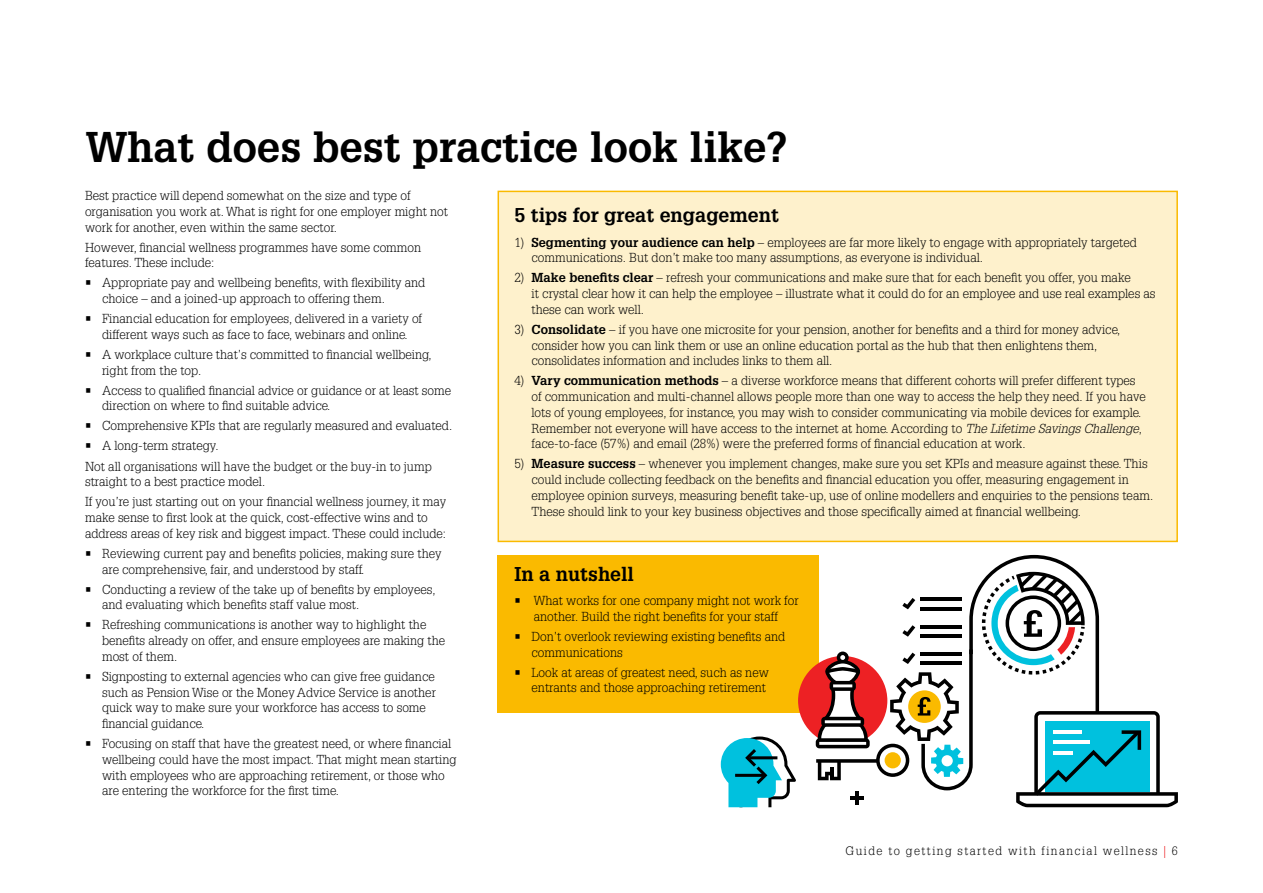
<style>
.page{position:relative;width:1263px;height:893px;background:#fff}
.page>*{position:absolute;margin:0;border:0;box-sizing:border-box;transform-origin:0 0}
.t1{font:700 42px "Glypha";color:#000}
.t2{font:700 19.5px "Glypha";color:#000}
.t3{font:300 12.75px/15.8px "Glypha";color:#000}
.t4{font:300 12px "Glypha";letter-spacing:.12em;color:#000}
.s1{font-weight:700}
.s2{font-style:italic}
.s3{color:#ed2124}
</style>
<div class="page">
<div style="left:497px;top:191px;width:681px;height:351px;background:#fef1cc;border:2px solid #faba00"></div>
<div style="left:497px;top:555px;width:322px;height:157px;background:#faba00"></div>
<svg style="left:721px;top:736px;width:75px;height:71px"></svg>
<hr style="left:749px;top:756px;width:28px;height:3px;background:#000">
<div style="left:798px;top:656px;width:89px;height:89px;background:#ed2124;border-radius:50%"></div>
<svg style="left:816px;top:555px;width:362px;height:252px"></svg>
<h1 class="t1" style="left:85px;top:121px;width:704px">What does best practice look like?</h1>
<p class="t3" style="left:85px;top:188px;width:365px">Best practice will depend somewhat on the size and type of organisation you work at. What is right for one employer might not work for another, even within the same sector.</p>
<p class="t3" style="left:85px;top:240px;width:338px">However, financial wellness programmes have some common features. These include:</p>
<p class="t3" style="left:102px;top:275px;width:325px;text-indent:-17px">• Appropriate pay and wellbeing benefits, with flexibility and choice – and a joined-up approach to offering them.</p>
<p class="t3" style="left:85px;top:311px;width:339px;text-align:center">• Financial education for employees, delivered in a variety of different ways such as face to face, webinars and online.</p>
<p class="t3" style="left:102px;top:347px;width:331px;text-indent:-17px">• A workplace culture that’s committed to financial wellbeing, right from the top.</p>
<p class="t3" style="left:102px;top:383px;width:351px;text-indent:-17px">• Access to qualified financial advice or guidance or at least some direction on where to find suitable advice.</p>
<p class="t3" style="left:85px;top:418px;width:369px">• Comprehensive KPIs that are regularly measured and evaluated.</p>
<p class="t3" style="left:85px;top:436px;width:348px;line-height:20px">• A long-term strategy.<br>Not all organisations will have the budget or the buy-in to jump</p>
<p class="t3" style="left:85px;top:472px;width:363px;line-height:20px">straight to a best practice model.<br>If you’re just starting out on your financial wellness journey, it may</p>
<p class="t3" style="left:85px;top:510px;width:363px">make sense to first look at the quick, cost-effective wins and to address areas of key risk and biggest impact. These could include:</p>
<p class="t3" style="left:102px;top:546px;width:341px;text-indent:-17px">• Reviewing current pay and benefits policies, making sure they are comprehensive, fair, and understood by staff.</p>
<p class="t3" style="left:102px;top:581px;width:335px;text-indent:-17px">• Conducting a review of the take up of benefits by employees, and evaluating which benefits staff value most.</p>
<p class="t3" style="left:102px;top:617px;width:345px;text-indent:-17px">• Refreshing communications is another way to highlight the benefits already on offer, and ensure employees are making the most of them.</p>
<p class="t3" style="left:102px;top:669px;width:335px;text-indent:-17px">• Signposting to external agencies who can give free guidance such as Pension Wise or the Money Advice Service is another quick way to make sure your workforce has access to some financial guidance.</p>
<p class="t3" style="left:102px;top:736px;width:356px;text-indent:-17px">• Focusing on staff that have the greatest need, or where financial wellbeing could have the most impact. That might mean starting with employees who are approaching retirement, or those who are entering the workforce for the first time.</p>
<h2 class="t2" style="left:514px;top:203px;width:266px">5 tips for great engagement</h2>
<p class="t3" style="left:531px;top:234px;width:607px;text-indent:-17px">1) <span class="s1">Segmenting your audience can help</span> – employees are far more likely to engage with appropriately targeted communications. But don’t make too many assumptions, as everyone is individual.</p>
<p class="t3" style="left:531px;top:270px;width:625px;text-indent:-17px">2) <span class="s1">Make benefits clear</span> – refresh your communications and make sure that for each benefit you offer, you make<br>it crystal clear how it can help the employee – illustrate what it could do for an employee and use real examples as these can work well.</p>
<p class="t3" style="left:531px;top:322px;width:590px;text-indent:-17px">3) <span class="s1">Consolidate</span> – if you have one microsite for your pension, another for benefits and a third for money advice, consider how you can link them or use an online education portal as the hub that then enlightens them, consolidates information and includes links to them all.</p>
<p class="t3" style="left:531px;top:373px;width:616px;text-indent:-17px">4) <span class="s1">Vary communication methods</span> – a diverse workforce means that different cohorts will prefer different types of communication and multi-channel allows people more than one way to access the help they need. If you have lots of young employees, for instance, you may wish to consider communicating via mobile devices for example.<br>Remember not everyone will have access to the internet at home. According to <span class="s2">The Lifetime Savings Challenge</span>, face-to-face (57%) and email (28%) were the preferred forms of financial education at work.</p>
<p class="t3" style="left:531px;top:456px;width:623px;text-indent:-17px">5) <span class="s1">Measure success</span> – whenever you implement changes, make sure you set KPIs and measure against these. This could include collecting feedback on the benefits and financial education you offer, measuring engagement in employee opinion surveys, measuring benefit take-up, use of online modellers and enquiries to the pensions team.<br>These should link to your key business objectives and those specifically aimed at financial wellbeing.</p>
<h2 class="t2" style="left:514px;top:562px;width:121px">In a nutshell</h2>
<p class="t3" style="left:514px;top:593px;width:286px;text-align:center">• What works for one company might not work for another. Build the right benefits for your staff</p>
<p class="t3" style="left:531px;top:629px;width:255px;text-indent:-17px">• Don’t overlook reviewing existing benefits and communications</p>
<p class="t3" style="left:514px;top:664px;width:256px;text-align:right">• Look at areas of greatest need, such as new entrants and those approaching retirement</p>
<p class="t4" style="left:846px;top:844px;width:334px">Guide to getting started with financial wellness <span class="s3">|</span> 6</p>
</div>
